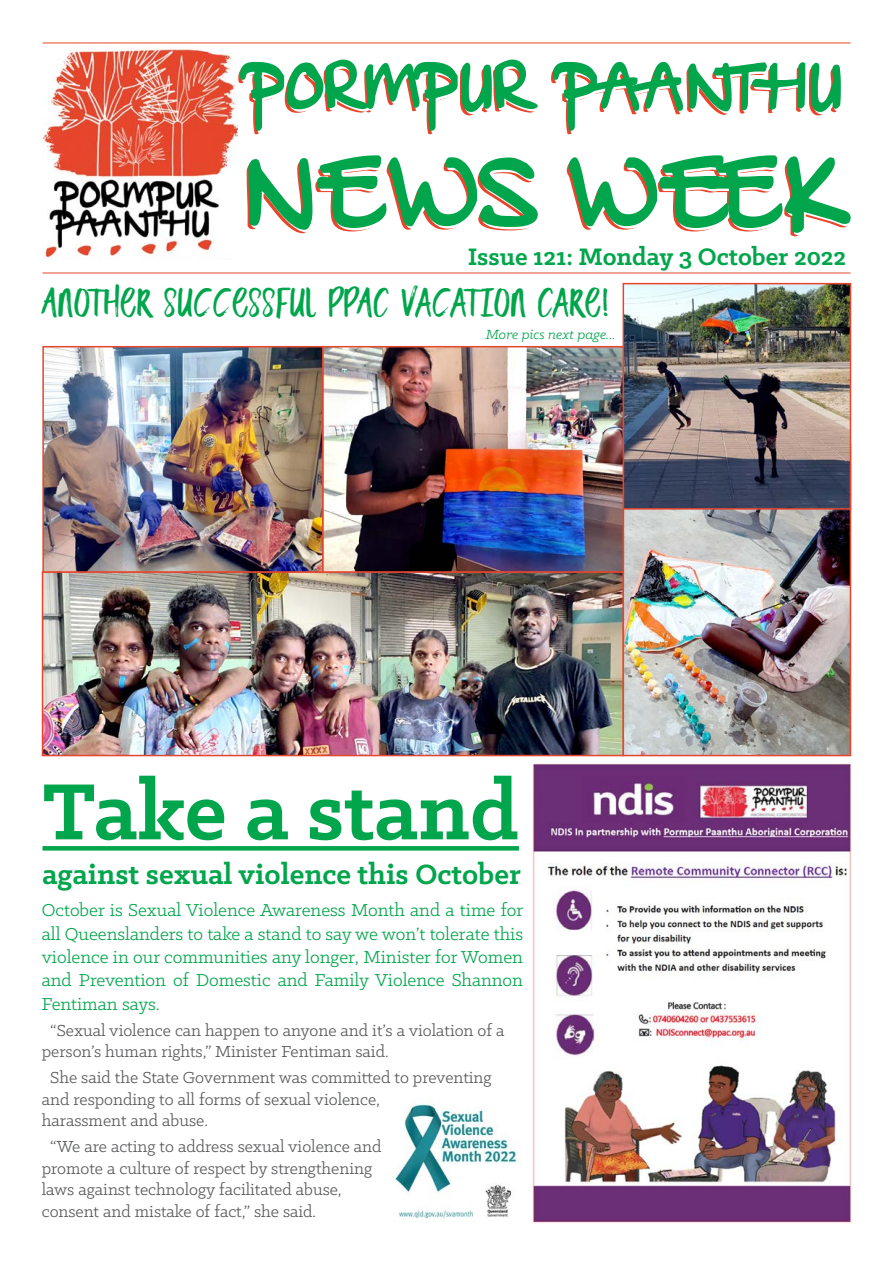
<style>
.page{position:relative;width:893px;height:1263px;background:#fff}
.page>*{position:absolute;margin:0;border:0;box-sizing:border-box;transform-origin:0 0}
.Heads{font:97.5px "DK Babysitter";color:#00a54c}
.Heads-2{font:700 90px "Klinic Slab";color:#00a54c}
.Heads-3{font:66px "DK Babysitter";color:#00a54c}
.Heads-4{font:39px "Mistress Benedict";color:#00a54c}
.Heads-5{font:700 31.5px "Klinic Slab";color:#00a54c}
.Subheads{font:700 27px "Klinic Slab";color:#00a54c}
.First_Par{font:19.5px/23.4px "Klinic Slab";color:#00a54c;text-align:justify}
.t1{font:18px/21.6px "Klinic Slab";color:#57585a}
.t2{font:italic 15px "Klinic Slab";color:#00a54c}
</style>
<div class="page">
<img style="left:43px;top:42px;width:195px;height:216px">
<hr style="left:43px;top:273px;width:807px;height:1px;background:#e6462c">
<hr style="left:43px;top:43px;width:807px;height:1px;background:#e6462c">
<img style="left:533px;top:759px;width:318px;height:465px">
<img style="left:45px;top:349px;width:576px;height:404px">
<div style="left:42px;top:571px;width:582px;height:185px;border:2px solid #e6462c"></div>
<img style="left:626px;top:510px;width:222px;height:243px">
<div style="left:623px;top:444px;width:228px;height:312px;border:2px solid #e6462c"></div>
<img style="left:626px;top:286px;width:222px;height:221px">
<div style="left:623px;top:283px;width:228px;height:227px;border:2px solid #e6462c"></div>
<div style="left:42px;top:346px;width:282px;height:227px;border:2px solid #e6462c"></div>
<div style="left:322px;top:346px;width:302px;height:227px;border:2px solid #e6462c"></div>
<svg style="left:43px;top:846px;width:476px;height:4px;background:#05a64f"></svg>
<img style="left:393px;top:1104px;width:126px;height:115px">
<p class="Heads-3" style="left:244px;top:47px;width:600px">PORMPUR PAANTHU</p>
<p class="Heads" style="left:244px;top:135px;width:600px">NEWS WEEK</p>
<p class="Subheads" style="left:468px;top:239px;width:380px">Issue 121: Monday 3 October 2022</p>
<p class="Heads-4" style="left:44px;top:280px;width:566px">ANOTHER SUCCESSFUL PPAC VACATION CARE!</p>
<p class="t2" style="left:486px;top:325px;width:131px">More pics next page...</p>
<p class="Heads-2" style="left:43px;top:752px;width:478px">Take a stand</p>
<p class="Heads-5" style="left:43px;top:854px;width:480px">against sexual violence this October</p>
<p class="First_Par" style="left:42px;top:898px;width:483px">October is Sexual Violence Awareness Month and a time for all Queenslanders to take a stand to say we won’t tolerate this violence in our communities any longer, Minister for Women and Prevention of Domestic and Family Violence Shannon Fentiman says.</p>
<p class="t1" style="left:42px;top:1019px;width:464px;text-indent:8px">“Sexual violence can happen to anyone and it’s a violation of a person’s human rights,” Minister Fentiman said.</p>
<p class="t1" style="left:42px;top:1066px;width:451px;text-indent:8px">She said the State Government was committed to preventing and responding to all forms of sexual violence,<br>harassment and abuse.</p>
<p class="t1" style="left:42px;top:1135px;width:341px;text-indent:8px">“We are acting to address sexual violence and promote a culture of respect by strengthening laws against technology facilitated abuse, consent and mistake of fact,” she said.</p>
</div>
